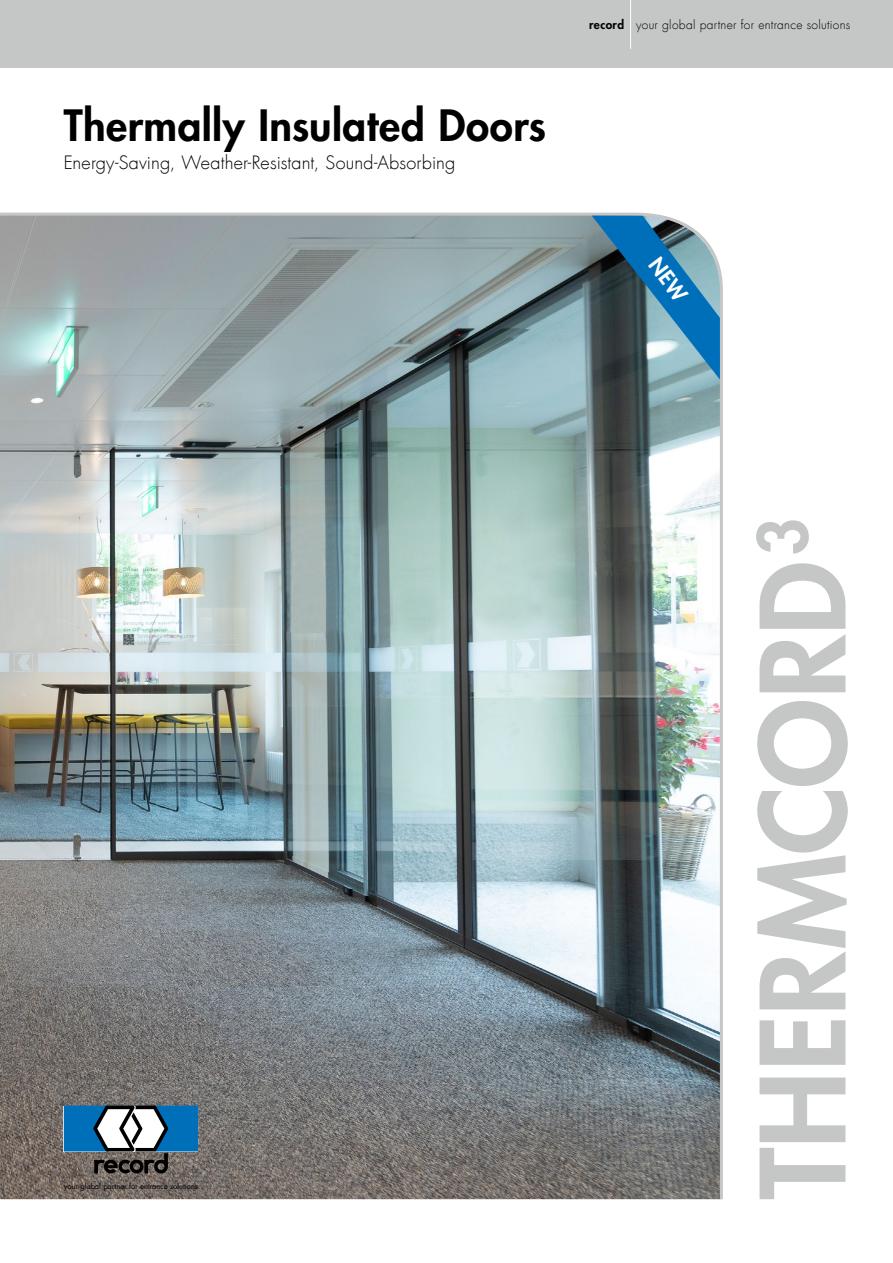
<style>
.page{position:relative;width:893px;height:1263px;background:#fff}
.page>*{position:absolute;margin:0;border:0;box-sizing:border-box;transform-origin:0 0}
.t1{font:800 114px "Futura Std";letter-spacing:-.005em;color:#c5c6c6}
.t2{font:800 42px "Futura Std";letter-spacing:.01em;color:#000}
.t3{font:300 18px "Futura Com";letter-spacing:.01em;color:#000}
.t4{font:300 12px "Futura Com";letter-spacing:.03em;color:#000}
.t5{font:7.5px "Futura Com";color:#000}
.s1{font-family:"Futura Std";font-weight:800}
</style>
<div class="page">
<div style="left:0;top:0;width:893px;height:68px;background:#c5c6c6"></div>
<img style="left:0;top:212px;width:723px;height:988px">
<svg style="left:64px;top:1105px;width:134px;height:68px"></svg>
<hr style="left:630px;top:0;width:1px;height:49px;background:#fff">
<svg style="left:592px;top:216px;width:128px;height:164px;background:#497a94"></svg>
<h2 class="t2" style="left:64px;top:99px;width:484px">Thermally Insulated Doors</h2>
<p class="t3" style="left:64px;top:150px;width:393px">Energy-Saving, Weather-Resistant, Sound-Absorbing</p>
<p class="t4" style="left:589px;top:17px;width:263px"><span class="s1">record</span> your global partner for entrance solutions</p>
<p class="t5" style="left:64px;top:1181px;width:136px">your global partner for entrance solutions</p>
<h1 class="t1" style="left:731px;top:1199px;width:683px;rotate:-90deg">THERMCORD <sup>3</sup></h1>
</div>
